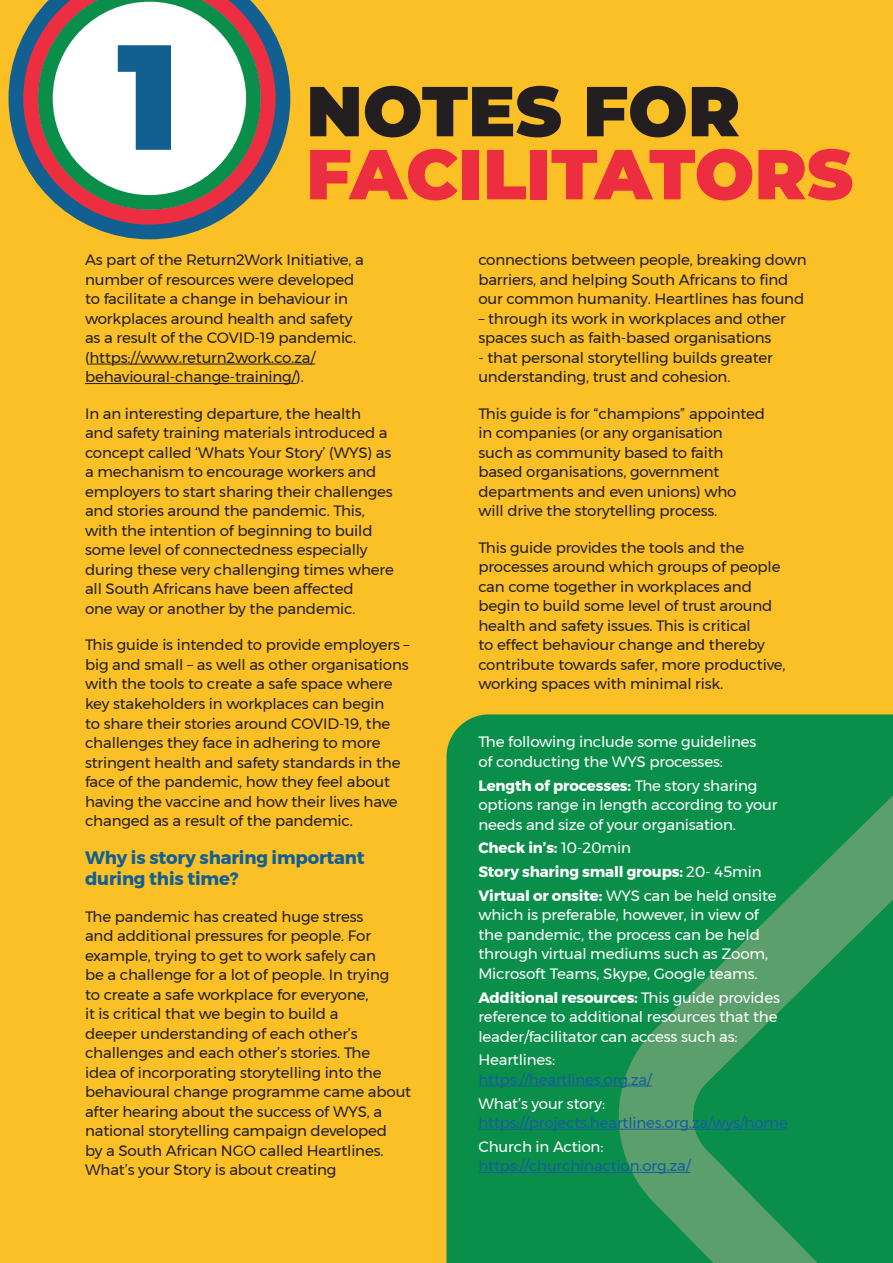
<style>
.page{position:relative;width:893px;height:1263px;background:#fbc026}
.page>*{position:absolute;margin:0;border:0;box-sizing:border-box;transform-origin:0 0}
.t1{font:900 149.4px "Montserrat";color:#125f92}
.t2{font:900 70.5px "Montserrat";color:#ed2e40}
.t3{font:900 70.5px "Montserrat";color:#231f20}
.t4{font:700 18px/21px "Montserrat";letter-spacing:-.01em;color:#125f92}
.t5{font:15px/19.5px "Montserrat";letter-spacing:-.01em;color:#231f20}
.t6{font:15px/19.5px "Montserrat";letter-spacing:-.01em;color:#fff}
.t7{font:15px "Montserrat";letter-spacing:-.01em;color:#175d9e}
.t8{font:700 15px/23.7px "Montserrat";letter-spacing:-.01em;color:#fff}
.s1{font-weight:700}
.s2{font-weight:400}
</style>
<div class="page">
<div style="left:446px;top:714px;width:160px;height:549px;background:#0a8f4b"></div>
<hr style="left:89px;top:364px;width:226px;height:1px;background:#231f20">
<hr style="left:85px;top:383px;width:211px;height:1px;background:#231f20">
<svg style="left:9px;top:36px;width:281px;height:203px"></svg>
<svg style="left:23px;top:0;width:253px;height:225px;background:#bcb8aa"></svg>
<svg style="left:606px;top:714px;width:30px;height:549px;background:#10904d"></svg>
<svg style="left:636px;top:714px;width:27px;height:549px;background:#219354"></svg>
<svg style="left:663px;top:714px;width:230px;height:549px;background:#209354"></svg>
<hr style="left:478px;top:1085px;width:174px;height:1px;background:#175d9e">
<hr style="left:478px;top:1129px;width:310px;height:1px;background:#175d9e">
<hr style="left:478px;top:1172px;width:213px;height:1px;background:#175d9e">
<h1 class="t1" style="left:117px;top:-15px;width:64px">1</h1>
<h2 class="t3" style="left:306px;top:58px;width:436px">NOTES FOR</h2>
<h2 class="t2" style="left:306px;top:121px;width:549px">FACILITATORS</h2>
<p class="t5" style="left:85px;top:250px;width:280px">As part of the Return2Work Initiative, a number of resources were developed to facilitate a change in behaviour in workplaces around health and safety as a result of the COVID-19 pandemic. (https://www.return2work.co.za/ behavioural-change-training/).</p>
<p class="t5" style="left:85px;top:404px;width:310px">In an interesting departure, the health<br>and safety training materials introduced a concept called ‘Whats Your Story’ (WYS) as a mechanism to encourage workers and employers to start sharing their challenges and stories around the pandemic. This, with the intention of beginning to build some level of connectedness especially during these very challenging times where all South Africans have been affected<br>one way or another by the pandemic.</p>
<p class="t5" style="left:85px;top:635px;width:326px">This guide is intended to provide employers – big and small – as well as other organisations with the tools to create a safe space where key stakeholders in workplaces can begin<br>to share their stories around COVID-19, the challenges they face in adhering to more stringent health and safety standards in the face of the pandemic, how they feel about having the vaccine and how their lives have changed as a result of the pandemic.</p>
<p class="t4" style="left:85px;top:847px;width:281px">Why is story sharing important during this time?</p>
<p class="t5" style="left:85px;top:906px;width:328px">The pandemic has created huge stress<br>and additional pressures for people. For example, trying to get to work safely can<br>be a challenge for a lot of people. In trying<br>to create a safe workplace for everyone,<br>it is critical that we begin to build a<br>deeper understanding of each other’s challenges and each other’s stories. The<br>idea of incorporating storytelling into the behavioural change programme came about after hearing about the success of WYS, a national storytelling campaign developed<br>by a South African NGO called Heartlines.<br>What’s your Story is about creating</p>
<p class="t5" style="left:478px;top:250px;width:330px">connections between people, breaking down barriers, and helping South Africans to find our common humanity. Heartlines has found</p>
<p class="t5" style="left:478px;top:309px;width:309px">– through its work in workplaces and other spaces such as faith-based organisations</p>
<p class="t5" style="left:478px;top:348px;width:296px">- that personal storytelling builds greater understanding, trust and cohesion.</p>
<p class="t5" style="left:478px;top:404px;width:288px">This guide is for “champions” appointed in companies (or any organisation<br>such as community based to faith based organisations, government departments and even unions) who will drive the storytelling process.</p>
<p class="t5" style="left:478px;top:538px;width:309px">This guide provides the tools and the processes around which groups of people can come together in workplaces and begin to build some level of trust around health and safety issues. This is critical<br>to effect behaviour change and thereby contribute towards safer, more productive, working spaces with minimal risk.</p>
<p class="t6" style="left:478px;top:732px;width:279px">The following include some guidelines of conducting the WYS processes:</p>
<p class="t6" style="left:478px;top:775px;width:301px"><span class="s1">Length of processes:</span> The story sharing options range in length according to your needs and size of your organisation.</p>
<p class="t8" style="left:478px;top:836px;width:300px">Check in’s: <span class="s2">10-20min<br></span>Story sharing small groups: <span class="s2">20- 45min<br></span>Virtual or onsite: <span class="s2">WYS can be held onsite</span></p>
<p class="t6" style="left:478px;top:905px;width:291px">which is preferable, however, in view of the pandemic, the process can be held through virtual mediums such as Zoom, Microsoft Teams, Skype, Google teams.</p>
<p class="t6" style="left:478px;top:987px;width:303px"><span class="s1">Additional resources:</span> This guide provides reference to additional resources that the leader/facilitator can access such as:</p>
<p class="t6" style="left:478px;top:1050px;width:78px">Heartlines:</p>
<p class="t7" style="left:478px;top:1068px;width:175px">https://heartlines.org.za/</p>
<p class="t6" style="left:478px;top:1093px;width:128px">What’s your story:</p>
<p class="t7" style="left:478px;top:1111px;width:311px">https://projects.heartlines.org.za/wys/home</p>
<p class="t6" style="left:478px;top:1136px;width:127px">Church in Action:</p>
<p class="t7" style="left:478px;top:1154px;width:214px">https://churchinaction.org.za/</p>
</div>
